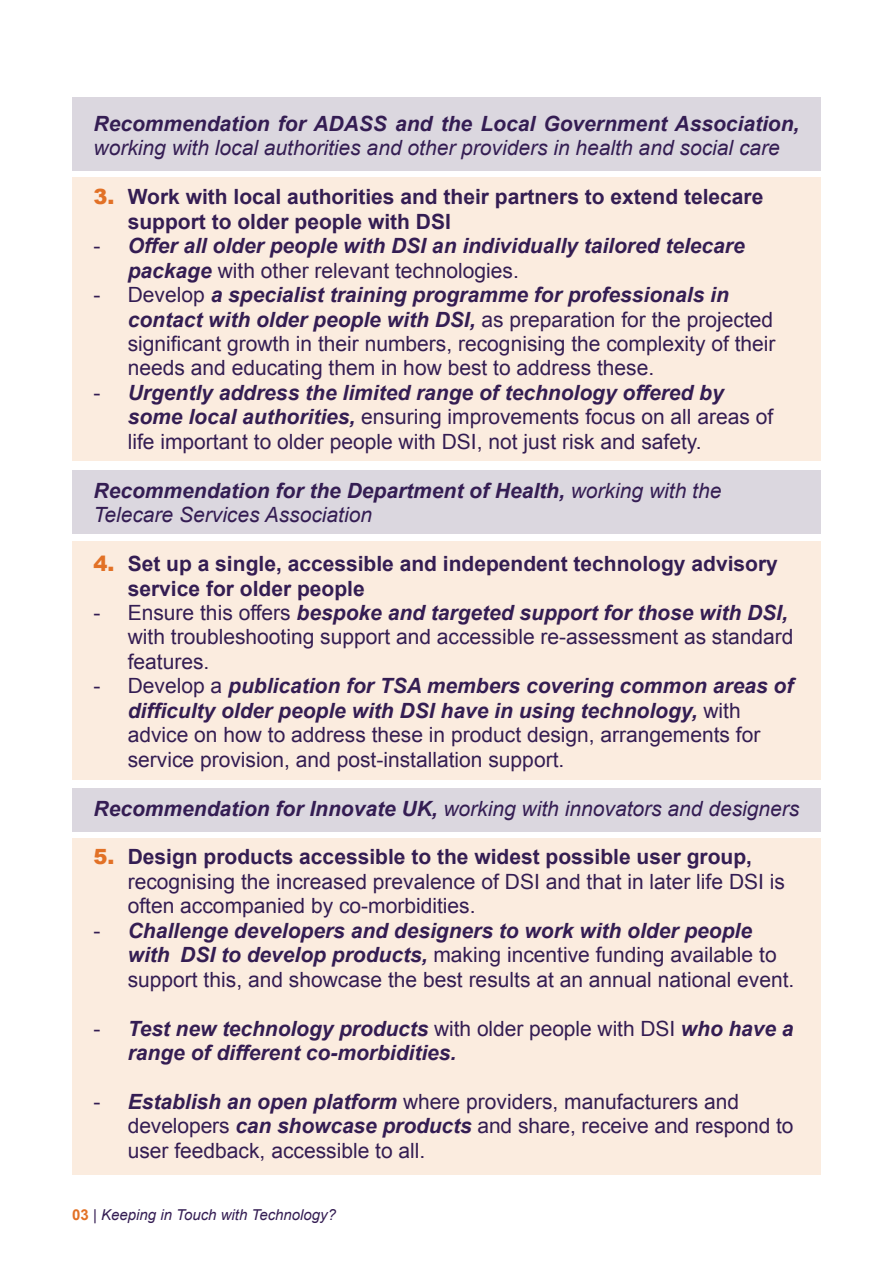
<style>
.page{position:relative;width:893px;height:1263px;background:#fff}
.page>*{position:absolute;margin:0;border:0;box-sizing:border-box;transform-origin:0 0}
.t1{font:21px/24.5px "Arial";color:#341d53}
.t2{font:italic 700 21px/24.5px "Arial";color:#341d53}
.t3{font:italic 21px/24.5px "Arial";color:#341d53}
.t4{font:700 21px/24.5px "Arial";color:#341d53}
.t5{font:italic 15px "Arial";color:#341d53}
.s1{font-weight:900;color:#e27126}
.s2{font-weight:400;font-style:normal}
.s3{font-weight:700;font-style:italic}
.s4{font-weight:700}
.s5{font-weight:700;font-style:normal;color:#e27126}
.s6{font-style:normal}
</style>
<div class="page">
<div style="left:72px;top:97px;width:749px;height:73px;background:#dbd7df"></div>
<div style="left:72px;top:178px;width:749px;height:283px;background:#fbecdf"></div>
<div style="left:72px;top:470px;width:749px;height:64px;background:#dbd7df"></div>
<div style="left:72px;top:788px;width:749px;height:43px;background:#dbd7df"></div>
<div style="left:72px;top:541px;width:749px;height:239px;background:#fbecdf"></div>
<div style="left:72px;top:838px;width:749px;height:337px;background:#fbecdf"></div>
<p class="t2" style="left:94px;top:112px;width:707px">Recommendation for ADASS and the Local Government Association,</p>
<p class="t3" style="left:94px;top:136px;width:688px">working with local authorities and other providers in health and social care</p>
<p class="t4" style="left:128px;top:185px;width:637px;text-indent:-34px"><span class="s1">3.</span> Work with local authorities and their partners to extend telecare support to older people with DSI</p>
<p class="t2" style="left:128px;top:234px;width:618px;text-indent:-34px"><span class="s2">-</span> Offer all older people with DSI an individually tailored telecare package <span class="s2">with other relevant technologies.</span></p>
<p class="t1" style="left:128px;top:283px;width:649px;text-indent:-34px">- Develop <span class="s3">a specialist training programme for professionals in contact with older people with DSI,</span> as preparation for the projected significant growth in their numbers, recognising the complexity of their needs and educating them in how best to address these.</p>
<p class="t1" style="left:128px;top:380px;width:647px;text-indent:-34px">- <span class="s3">Urgently address the limited range of technology offered by some local authorities,</span> ensuring improvements focus on all areas of life important to older people with DSI, not just risk and safety.</p>
<p class="t3" style="left:94px;top:478px;width:629px"><span class="s4">Recommendation for the Department of Health,</span> working with the<br>Telecare Services Association</p>
<p class="t4" style="left:128px;top:552px;width:652px;text-indent:-34px"><span class="s1">4.</span> Set up a single, accessible and independent technology advisory service for older people</p>
<p class="t1" style="left:128px;top:601px;width:667px;text-indent:-34px">- Ensure this offers <span class="s3">bespoke and targeted support for those with DSI, </span>with troubleshooting support and accessible re-assessment as standard features.</p>
<p class="t1" style="left:128px;top:674px;width:667px;text-indent:-34px">- Develop a <span class="s3">publication for TSA members covering common areas of difficulty older people with DSI have in using technology,</span> with advice on how to address these in product design, arrangements for service provision, and post-installation support.</p>
<p class="t3" style="left:94px;top:796px;width:707px"><span class="s4">Recommendation for Innovate UK,</span> working with innovators and designers</p>
<p class="t1" style="left:128px;top:845px;width:659px;text-indent:-34px"><span class="s1">5.</span> <span class="s4">Design products accessible to the widest possible user group, </span>recognising the increased prevalence of DSI and that in later life DSI is often accompanied by co-morbidities.</p>
<p class="t1" style="left:128px;top:918px;width:668px;text-indent:-34px">- <span class="s3">Challenge developers and designers to work with older people with DSI to develop products,</span> making incentive funding available to support this, and showcase the best results at an annual national event.</p>
<p class="t2" style="left:128px;top:1017px;width:667px;text-indent:-34px"><span class="s2">-</span> Test new technology products <span class="s2">with older people with DSI</span> who have a range of different co-morbidities.</p>
<p class="t1" style="left:128px;top:1089px;width:667px;text-indent:-34px">- <span class="s3">Establish an open platform</span> where providers, manufacturers and developers <span class="s3">can showcase products</span> and share, receive and respond to user feedback, accessible to all.</p>
<p class="t5" style="left:72px;top:1205px;width:265px"><span class="s5">03</span> <span class="s6">|</span> Keeping in Touch with Technology?</p>
</div>
